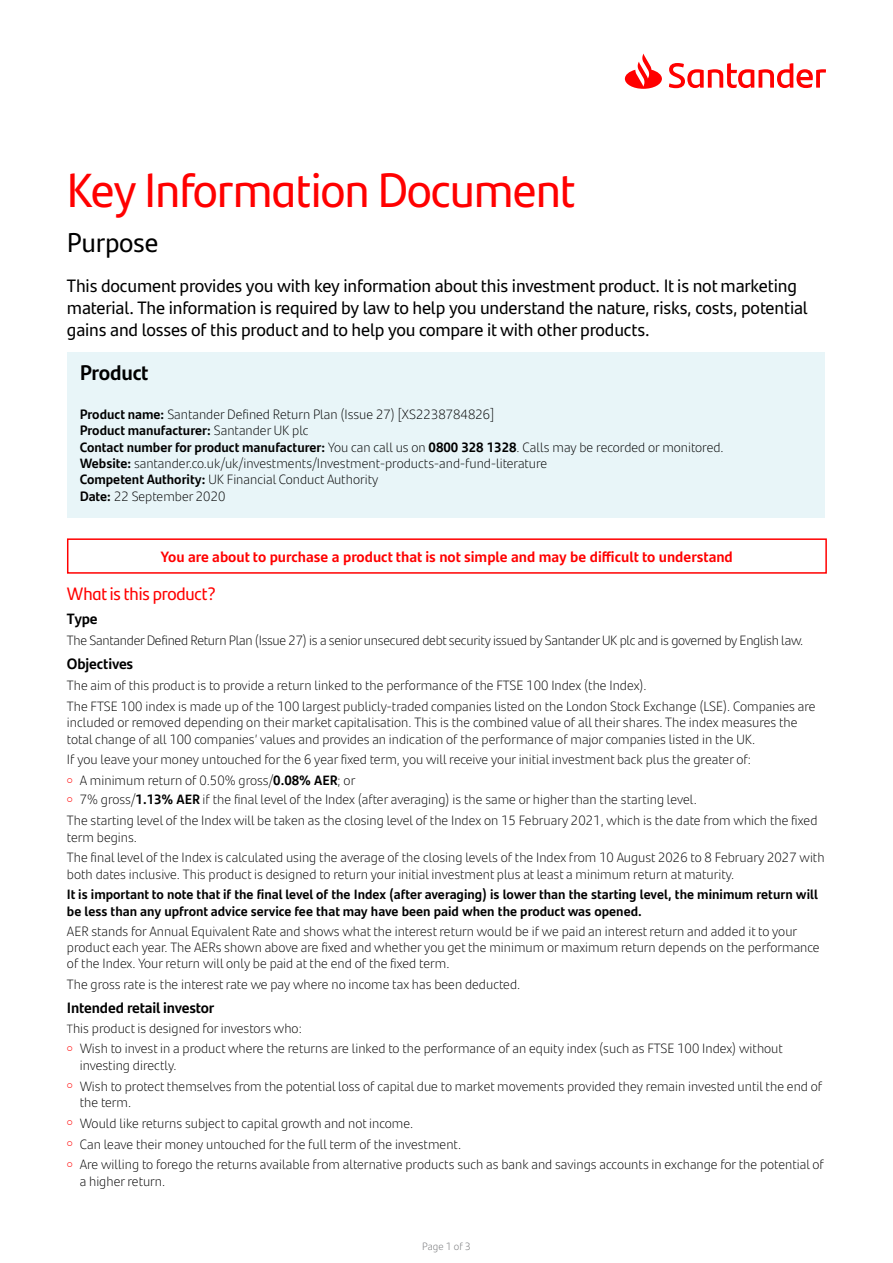
<style>
.page{position:relative;width:893px;height:1263px;background:#fff}
.page>*{position:absolute;margin:0;border:0;box-sizing:border-box;transform-origin:0 0}
.t1{font:48px "Santander Headline";letter-spacing:-.01em;color:#f00}
.t2{font:27px "Santander Text";letter-spacing:-.01em;color:#000}
.t3{font:700 21px "Santander Text";letter-spacing:-.015em;color:#000}
.t4{font:18px/21.6px "Santander Text";letter-spacing:-.01em;color:#000}
.t5{font:18px "Santander Headline";letter-spacing:-.01em;color:#f00}
.t6{font:700 15px "Santander Text";color:#f00}
.t7{font:700 15px "Santander Text";letter-spacing:-.01em;color:#000}
.t8{font:300 13.5px/16.5px "Santander Text";color:#000}
.t9{font:700 13.5px/16.2px "Santander Text";color:#000}
.t10{font:300 13.5px "Santander Text";letter-spacing:-.02em;color:#000}
.t11{font:300 10.5px "Santander Text";color:#6d6e71}
.s1{font-weight:700}
.s2{font-size:12px}
</style>
<div class="page">
<div style="left:67px;top:352px;width:758px;height:166px;background:#e8f5f8"></div>
<div style="left:67px;top:538px;width:760px;height:36px;border:2px solid #f00"></div>
<svg style="left:625px;top:54px;width:201px;height:35px"></svg>
<h1 class="t1" style="left:67px;top:154px;width:510px">Key Information Document</h1>
<h2 class="t2" style="left:67px;top:223px;width:93px">Purpose</h2>
<p class="t4" style="left:67px;top:274px;width:742px">This document provides you with key information about this investment product. It is not marketing material. The information is required by law to help you understand the nature, risks, costs, potential gains and losses of this product and to help you compare it with other products.</p>
<h3 class="t3" style="left:80px;top:357px;width:70px">Product</h3>
<p class="t8" style="left:80px;top:405px;width:645px"><span class="s1">Product name:</span> Santander Defined Return Plan (Issue 27) [XS2238784826]<br><span class="s1">Product manufacturer:</span> Santander UK plc<br><span class="s1">Contact number for product manufacturer:</span> You can call us on <span class="s1">0800 328 1328</span>. Calls may be recorded or monitored.<br><span class="s1">Website:</span> santander.co.uk/uk/investments/Investment-products-and-fund-literature<br><span class="s1">Competent Authority:</span> UK Financial Conduct Authority<br><span class="s1">Date:</span> 22 September 2020</p>
<p class="t6" style="left:161px;top:545px;width:573px">You are about to purchase a product that is not simple and may be difficult to understand</p>
<h3 class="t5" style="left:67px;top:580px;width:150px">What is this product?</h3>
<p class="t7" style="left:67px;top:607px;width:32px">Type</p>
<p class="t10" style="left:67px;top:630px;width:738px">The Santander Defined Return Plan (Issue 27) is a senior unsecured debt security issued by Santander UK plc and is governed by English law.</p>
<p class="t7" style="left:67px;top:652px;width:68px">Objectives</p>
<p class="t8" style="left:67px;top:674px;width:750px;line-height:20.7px">The aim of this product is to provide a return linked to the performance of the FTSE 100 Index (the Index).<br>The FTSE 100 index is made up of the 100 largest publicly-traded companies listed on the London Stock Exchange (LSE). Companies are</p>
<p class="t8" style="left:67px;top:714px;width:732px">included or removed depending on their market capitalisation. This is the combined value of all their shares. The index measures the total change of all 100 companies’ values and provides an indication of the performance of major companies listed in the UK.</p>
<p class="t8" style="left:67px;top:751px;width:685px">If you leave your money untouched for the 6 year fixed term, you will receive your initial investment back plus the greater of:</p>
<p class="t8" style="left:67px;top:772px;width:290px"><sup>○</sup> A minimum return of 0.50% gross/<span class="s1">0.08% AER</span>; or</p>
<p class="t8" style="left:67px;top:789px;width:752px;line-height:20.7px"><sup>○</sup> 7% gross/<span class="s1">1.13% AER</span> if the final level of the Index (after averaging) is the same or higher than the starting level.<br>The starting level of the Index will be taken as the closing level of the Index on 15 February 2021, which is the date from which the fixed</p>
<p class="t8" style="left:67px;top:826px;width:759px;line-height:20.7px">term begins.<br>The final level of the Index is calculated using the average of the closing levels of the Index from 10 August 2026 to 8 February 2027 with</p>
<p class="t8" style="left:67px;top:865px;width:669px">both dates inclusive. This product is designed to return your initial investment plus at least a minimum return at maturity.</p>
<p class="t9" style="left:67px;top:886px;width:753px">It is important to note that if the final level of the Index (after averaging) is lower than the starting level, the minimum return will be less than any upfront advice service fee that may have been paid when the product was opened.</p>
<p class="t8" style="left:67px;top:923px;width:754px">AER stands for Annual Equivalent Rate and shows what the interest return would be if we paid an interest return and added it to your product each year. The AERs shown above are fixed and whether you get the minimum or maximum return depends on the performance of the Index. Your return will only be paid at the end of the fixed term.</p>
<p class="t8" style="left:67px;top:975px;width:455px">The gross rate is the interest rate we pay where no income tax has been deducted.</p>
<p class="t7" style="left:67px;top:996px;width:149px">Intended retail investor</p>
<p class="t8" style="left:67px;top:1019px;width:236px"><span class="s2">T</span>his product is designed for investors who:</p>
<p class="t8" style="left:80px;top:1040px;width:705px;text-indent:-13px"><sup>○</sup> Wish to invest in a product where the returns are linked to the performance of an equity index (such as FTSE 100 Index) without investing directly.</p>
<p class="t8" style="left:80px;top:1077px;width:744px;text-indent:-13px"><sup>○</sup> Wish to protect themselves from the potential loss of capital due to market movements provided they remain invested until the end of the term.</p>
<p class="t8" style="left:67px;top:1114px;width:348px"><sup>○</sup> Would like returns subject to capital growth and not income.</p>
<p class="t8" style="left:67px;top:1135px;width:396px"><sup>○</sup> Can leave their money untouched for the full term of the investment.</p>
<p class="t8" style="left:80px;top:1156px;width:746px;text-indent:-13px"><sup>○</sup> Are willing to forego the returns available from alternative products such as bank and savings accounts in exchange for the potential of a higher return.</p>
<p class="t11" style="left:422px;top:1239px;width:50px">Page 1 of 3</p>
</div>
